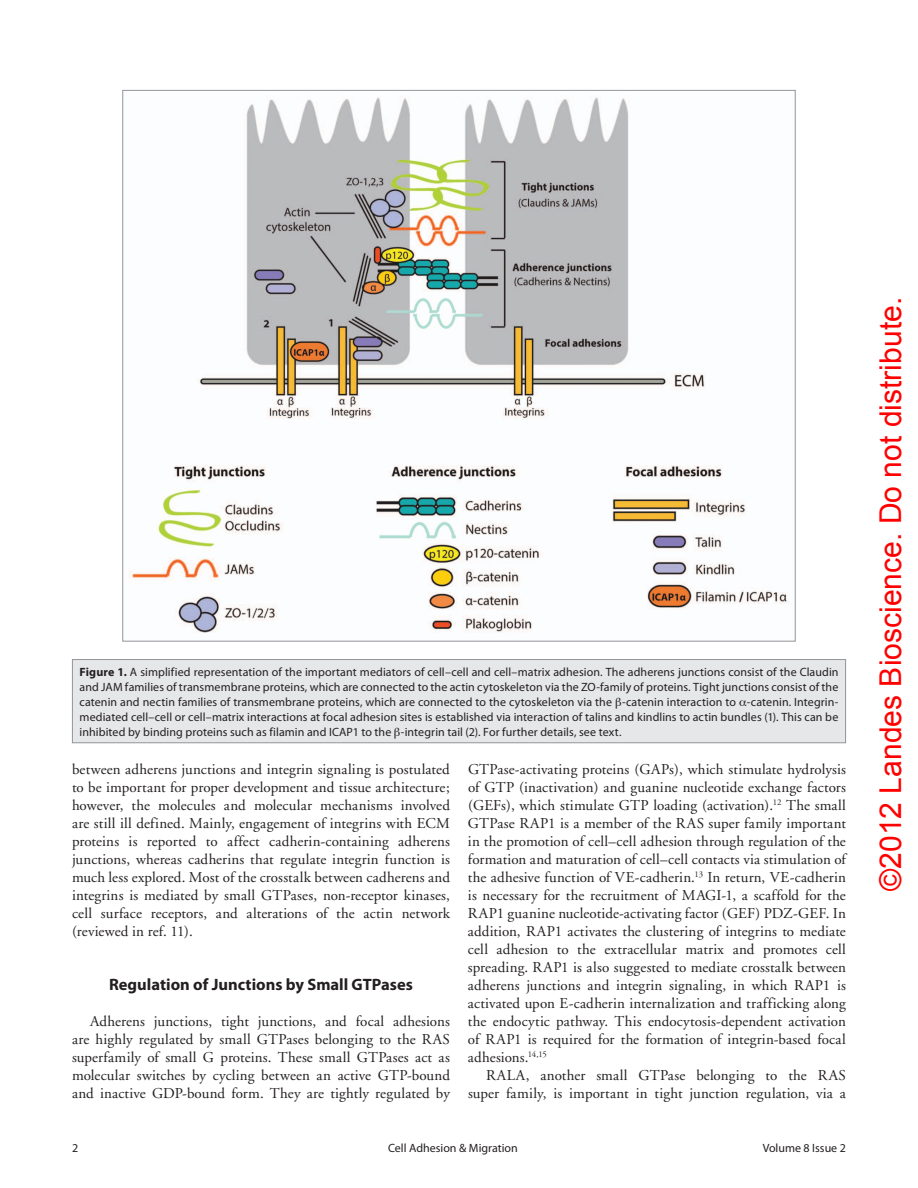
<style>
.page{position:relative;width:918px;height:1188px;background:#fff}
.page>*{position:absolute;margin:0;border:0;box-sizing:border-box;transform-origin:0 0}
.t1{font:30.15px "Arial";color:#f00}
.t2{font:700 16.5px "Myriad Pro";color:#231f20}
.t3{font:15px/18px "Adobe Garamond";letter-spacing:.01em;color:#231f20;text-align:justify}
.t4{font:12px/15px "Myriad Pro";letter-spacing:.005em;color:#231f20;text-align:justify}
.s1{font-weight:700}
</style>
<div class="page">
<div style="left:72px;top:660px;width:774px;height:83px;background:#e6e7e9"></div>
<div style="left:72px;top:659px;width:774px;height:84px;border:1px solid #939598"></div>
<img style="left:129px;top:96px;width:659px;height:537px">
<p class="t4" style="left:80px;top:664px;width:761px"><span class="s1">Figure 1.</span> A simplified representation of the important mediators of cell–cell and cell–matrix adhesion. The adherens junctions consist of the Claudin and JAM families of transmembrane proteins, which are connected to the actin cytoskeleton via the ZO-family of proteins. Tight junctions consist of the catenin and nectin families of transmembrane proteins, which are connected to the cytoskeleton via the -catenin interaction to -catenin. Integrin&shy;mediated cell–cell or cell–matrix interactions at focal adhesion sites is established via interaction of talins and kindlins to actin bundles (1). This can be inhibited by binding proteins such as filamin and ICAP1 to the -integrin tail (2). For further details, see text.</p>
<p class="t3" style="left:72px;top:761px;width:379px">between adherens junctions and integrin signaling is postulated to be important for proper development and tissue architecture; however, the molecules and molecular mechanisms involved are still ill defined. Mainly, engagement of integrins with ECM proteins is reported to affect cadherin-containing adherens junctions, whereas cadherins that regulate integrin function is much less explored. Most of the crosstalk between cadherens and integrins is mediated by small GTPases, non-receptor kinases, cell surface receptors, and alterations of the actin network (reviewed in ref. 11).</p>
<p class="t2" style="left:109px;top:974px;width:305px">Regulation of Junctions by Small GTPases</p>
<p class="t3" style="left:72px;top:1013px;width:379px;text-indent:18px">Adherens junctions, tight junctions, and focal adhesions are highly regulated by small GTPases belonging to the RAS superfamily of small G proteins. These small GTPases act as molecular switches by cycling between an active GTP-bound and inactive GDP-bound form. They are tightly regulated by</p>
<p class="t3" style="left:468px;top:761px;width:380px">GTPase-activating proteins (GAPs), which stimulate hydrolysis of GTP (inactivation) and guanine nucleotide exchange factors (GEFs), which stimulate GTP loading (activation).<sup>12</sup> The small GTPase RAP1 is a member of the RAS super family important in the promotion of cell–cell adhesion through regulation of the formation and maturation of cell–cell contacts via stimulation of the adhesive function of VE-cadherin.<sup>13</sup> In return, VE-cadherin is necessary for the recruitment of MAGI-1, a scaffold for the RAP1 guanine nucleotide-activating factor (GEF) PDZ-GEF. In addition, RAP1 activates the clustering of integrins to mediate cell adhesion to the extracellular matrix and promotes cell spreading. RAP1 is also suggested to mediate crosstalk between adherens junctions and integrin signaling, in which RAP1 is activated upon E-cadherin internalization and trafficking along the endocytic pathway. This endocytosis-dependent activation of RAP1 is required for the formation of integrin-based focal adhesions.<sup>14,15</sup></p>
<p class="t3" style="left:468px;top:1067px;width:379px;text-align:right">RALA, another small GTPase belonging to the RAS super family, is important in tight junction regulation, via a</p>
<p class="t4" style="left:72px;top:1140px;width:8px">2</p>
<p class="t4" style="left:388px;top:1140px;width:131px">Cell Adhesion &amp; Migration</p>
<p class="t4" style="left:763px;top:1140px;width:85px">Volume 8 Issue 2</p>
<h1 class="t1" style="left:874px;top:891px;width:595px;rotate:-90deg">©2012 Landes Bioscience. Do not distribute.</h1>
</div>
